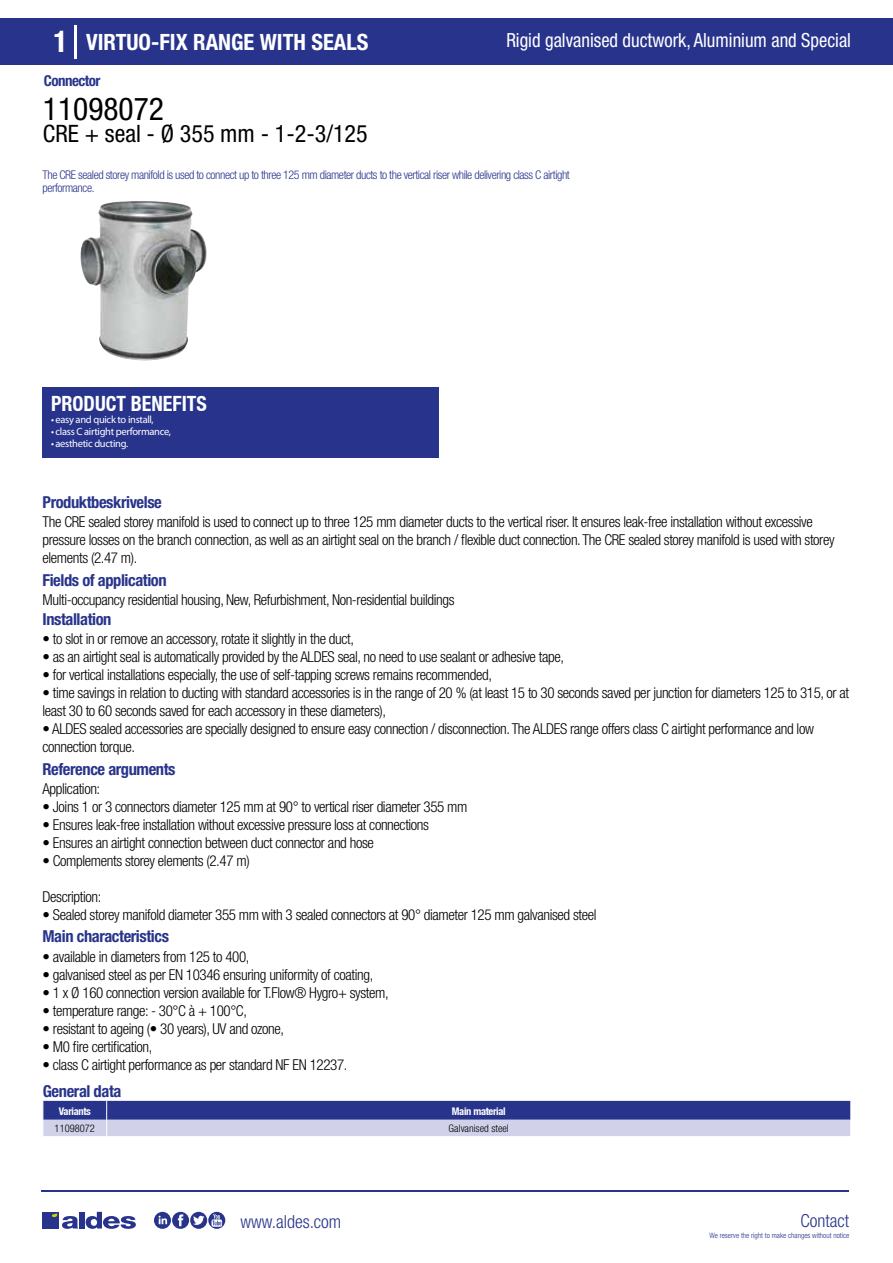
<style>
.page{position:relative;width:893px;height:1263px;background:#fff}
.page>*{position:absolute;margin:0;border:0;box-sizing:border-box;transform-origin:0 0}
.t1{font:condensed 31.5px "Helvetica Neue LT Std";color:#000}
.t2{font:condensed 24px "Helvetica Neue LT Std";color:#000}
.t3{font:700 condensed 22.5px "Helvetica Neue LT Std";color:#fff}
.t4{font:700 condensed 21px "Helvetica Neue";color:#fff;scale:.95 1}
.t5{font:condensed 19.5px "Helvetica Neue LT Std";color:#fff;scale:.95 1}
.t6{font:300 condensed 18px "Helvetica Neue";color:#28348b}
.t7{font:700 condensed 16.5px "Helvetica Neue LT Std";letter-spacing:-.025em;color:#28348b}
.t8{font:300 condensed 15px/18px "Helvetica Neue LT Std";letter-spacing:-.025em;color:#000}
.t9{font:700 condensed 15px "Helvetica Neue LT Std";letter-spacing:-.035em;color:#28348b}
.t10{font:300 condensed 12px/13.5px "Helvetica Neue LT Std";letter-spacing:-.035em;color:#28348b}
.t11{font:10.5px "Myriad Pro";letter-spacing:-.03em;color:#fff}
.t12{font:300 condensed 10.5px "Helvetica Neue";color:#000}
.t13{font:700 condensed 10.5px "Helvetica Neue";letter-spacing:-.03em;color:#fff}
.t14{font:300 condensed 7.5px "Helvetica Neue";color:#28348b}
.s1{font-size:30px}
</style>
<div class="page">
<div style="left:0;top:18px;width:893px;height:46px;background:#28348b"></div>
<div style="left:43px;top:387px;width:396px;height:70px;background:#28348b"></div>
<hr style="left:74px;top:25px;width:2px;height:33px;background:#fff">
<svg style="left:80px;top:201px;width:127px;height:160px"></svg>
<svg style="left:43px;top:1101px;width:808px;height:35px;background:#787eb7"></svg>
<hr style="left:41px;top:1190px;width:808px;height:1px;background:#28348b">
<svg style="left:154px;top:1212px;width:71px;height:17px"></svg>
<div style="left:42px;top:1212px;width:17px;height:16px;background:#28348b"></div>
<div style="left:79px;top:1212px;width:5px;height:16px;background:#28348b"></div>
<svg style="left:86px;top:1212px;width:50px;height:17px"></svg>
<svg style="left:52px;top:1213px;width:26px;height:16px"></svg>
<h3 class="t3" style="left:54px;top:28px;width:317px"><span class="s1">1</span> VIRTUO-FIX RANGE WITH SEALS</h3>
<h3 class="t5" style="left:506px;top:29px;width:364px">Rigid galvanised ductwork, Aluminium and Special</h3>
<p class="t9" style="left:44px;top:71px;width:58px">Connector</p>
<h1 class="t1" style="left:43px;top:91px;width:122px">11098072</h1>
<h2 class="t2" style="left:43px;top:120px;width:326px">CRE + seal - Ø 355 mm - 1-2-3/125</h2>
<p class="t10" style="left:43px;top:167px;width:529px">The CRE sealed storey manifold is used to connect up to three 125 mm diameter ducts to the vertical riser while delivering class C airtight performance.</p>
<h3 class="t4" style="left:51px;top:391px;width:166px">PRODUCT BENEFITS</h3>
<p class="t11" style="left:51px;top:413px;width:104px">• easy and quick to install,</p>
<p class="t11" style="left:51px;top:425px;width:122px">• class C airtight performance,</p>
<p class="t11" style="left:51px;top:437px;width:79px">• aesthetic ducting.</p>
<p class="t7" style="left:43px;top:492px;width:121px">Produktbeskrivelse</p>
<p class="t8" style="left:43px;top:513px;width:794px">The CRE sealed storey manifold is used to connect up to three 125 mm diameter ducts to the vertical riser. It ensures leak-free installation without excessive pressure losses on the branch connection, as well as an airtight seal on the branch / flexible duct connection. The CRE sealed storey manifold is used with storey elements (2.47 m).</p>
<p class="t8" style="left:43px;top:590px;width:413px">Multi-occupancy residential housing, New, Refurbishment, Non-residential buildings</p>
<p class="t8" style="left:43px;top:630px;width:313px">• to slot in or remove an accessory, rotate it slightly in the duct,</p>
<p class="t8" style="left:43px;top:648px;width:523px">• as an airtight seal is automatically provided by the ALDES seal, no need to use sealant or adhesive tape,</p>
<p class="t8" style="left:43px;top:666px;width:451px">• for vertical installations especially, the use of self-tapping screws remains recommended,</p>
<p class="t8" style="left:43px;top:684px;width:808px">• time savings in relation to ducting with standard accessories is in the range of 20 % (at least 15 to 30 seconds saved per junction for diameters 125 to 315, or at least 30 to 60 seconds saved for each accessory in these diameters),</p>
<p class="t8" style="left:43px;top:720px;width:773px">• ALDES sealed accessories are specially designed to ensure easy connection / disconnection. The ALDES range offers class C airtight performance and low connection torque.</p>
<p class="t7" style="left:43px;top:570px;width:126px">Fields of application</p>
<p class="t7" style="left:43px;top:609px;width:70px">Installation</p>
<p class="t7" style="left:43px;top:759px;width:135px">Reference arguments</p>
<p class="t8" style="left:43px;top:780px;width:59px">Application:</p>
<p class="t8" style="left:43px;top:798px;width:426px">• Joins 1 or 3 connectors diameter 125 mm at 90° to vertical riser diameter 355 mm</p>
<p class="t8" style="left:43px;top:816px;width:388px">• Ensures leak-free installation without excessive pressure loss at connections</p>
<p class="t8" style="left:43px;top:834px;width:333px">• Ensures an airtight connection between duct connector and hose</p>
<p class="t8" style="left:43px;top:852px;width:209px">• Complements storey elements (2.47 m)</p>
<p class="t8" style="left:43px;top:888px;width:60px">Description:</p>
<p class="t8" style="left:43px;top:906px;width:555px">• Sealed storey manifold diameter 355 mm with 3 sealed connectors at 90° diameter 125 mm galvanised steel</p>
<p class="t7" style="left:43px;top:926px;width:128px">Main characteristics</p>
<p class="t8" style="left:43px;top:947px;width:208px">• available in diameters from 125 to 400,</p>
<p class="t8" style="left:43px;top:965px;width:332px">• galvanised steel as per EN 10346 ensuring uniformity of coating,</p>
<p class="t8" style="left:43px;top:983px;width:348px">• 1 x Ø 160 connection version available for T.Flow® Hygro+ system,</p>
<p class="t8" style="left:43px;top:1001px;width:206px">• temperature range: - 30°C à + 100°C,</p>
<p class="t8" style="left:43px;top:1019px;width:243px">• resistant to ageing (• 30 years), UV and ozone,</p>
<p class="t8" style="left:43px;top:1037px;width:111px">• M0 fire certification,</p>
<p class="t8" style="left:43px;top:1055px;width:306px">• class C airtight performance as per standard NF EN 12237.</p>
<p class="t7" style="left:43px;top:1081px;width:80px">General data</p>
<p class="t13" style="left:59px;top:1105px;width:34px">Variants</p>
<p class="t13" style="left:452px;top:1105px;width:55px">Main material</p>
<p class="t12" style="left:55px;top:1122px;width:42px">11098072</p>
<p class="t12" style="left:449px;top:1122px;width:62px">Galvanised steel</p>
<p class="t6" style="left:240px;top:1211px;width:102px">www.aldes.com</p>
<p class="t6" style="left:800px;top:1211px;width:50px">Contact</p>
<p class="t14" style="left:709px;top:1230px;width:141px">We reserve the right to make changes without notice</p>
</div>
